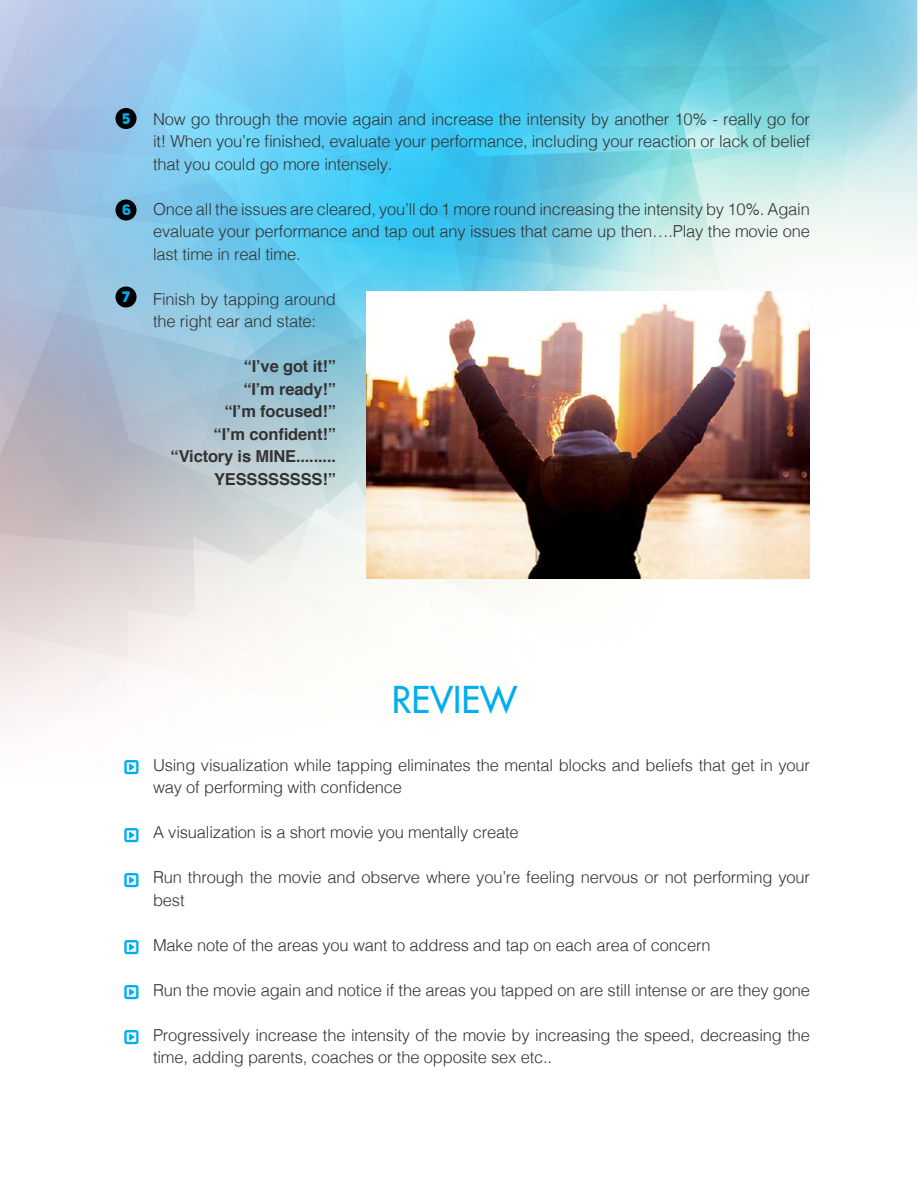
<style>
.page{position:relative;width:918px;height:1188px;background:#fff}
.page>*{position:absolute;margin:0;border:0;box-sizing:border-box;transform-origin:0 0}
.t1{font:36px "Futura LT";color:#00aeef}
.t2{font:300 16.5px/22.5px "Helvetica";letter-spacing:-.01em;color:#333}
.t3{font:700 16.5px/22.5px "Helvetica";letter-spacing:-.01em;color:#333;text-align:right}
.t4{font:15px "Uni Sans Heavy CAPS";color:#00aeef}
</style>
<div class="page">
<img style="left:0;top:0;width:918px;height:721px">
<div style="left:115px;top:199px;width:22px;height:22px;background:#000;border-radius:50%"></div>
<div style="left:115px;top:286px;width:22px;height:22px;background:#000;border-radius:50%"></div>
<div style="left:115px;top:108px;width:22px;height:21px;background:#000;border-radius:50%"></div>
<img style="left:366px;top:291px;width:444px;height:287px">
<p class="t4" style="left:122px;top:109px;width:10px">5</p>
<p class="t2" style="left:153px;top:106px;width:659px;text-align:justify">Now go through the movie again and increase the intensity by another 10% - really go for it! When you’re finished, evaluate your performance, including your reaction or lack of belief that you could go more intensely.</p>
<p class="t2" style="left:153px;top:196px;width:659px;text-align:justify">Once all the issues are cleared, you’ll do 1 more round increasing the intensity by 10%. Again evaluate your performance and tap out any issues that came up then….Play the movie one last time in real time.</p>
<p class="t2" style="left:153px;top:286px;width:185px">Finish by tapping around the right ear and state:</p>
<p class="t3" style="left:244px;top:355px;width:94px">“I’ve got it!”</p>
<p class="t3" style="left:243px;top:378px;width:94px">“I’m ready!”</p>
<p class="t3" style="left:224px;top:400px;width:113px">“I’m focused!”</p>
<p class="t3" style="left:214px;top:423px;width:124px">“I’m confident!”</p>
<p class="t3" style="left:171px;top:445px;width:167px">“Victory is MINE.........<br>YESSSSSSSS!”</p>
<p class="t4" style="left:122px;top:200px;width:10px">6</p>
<p class="t4" style="left:122px;top:287px;width:9px">7</p>
<p class="t1" style="left:392px;top:676px;width:127px">REVIEW</p>
<p class="t2" style="left:153px;top:753px;width:659px">Using visualization while tapping eliminates the mental blocks and beliefs that get in your way of performing with confidence</p>
<p class="t2" style="left:153px;top:820px;width:367px">A visualization is a short movie you mentally create</p>
<p class="t2" style="left:153px;top:865px;width:659px">Run through the movie and observe where you’re feeling nervous or not performing your best</p>
<p class="t2" style="left:153px;top:933px;width:559px">Make note of the areas you want to address and tap on each area of concern</p>
<p class="t2" style="left:153px;top:978px;width:659px">Run the movie again and notice if the areas you tapped on are still intense or are they gone</p>
<p class="t2" style="left:153px;top:1023px;width:659px">Progressively increase the intensity of the movie by increasing the speed, decreasing the time, adding parents, coaches or the opposite sex etc..</p>
</div>
